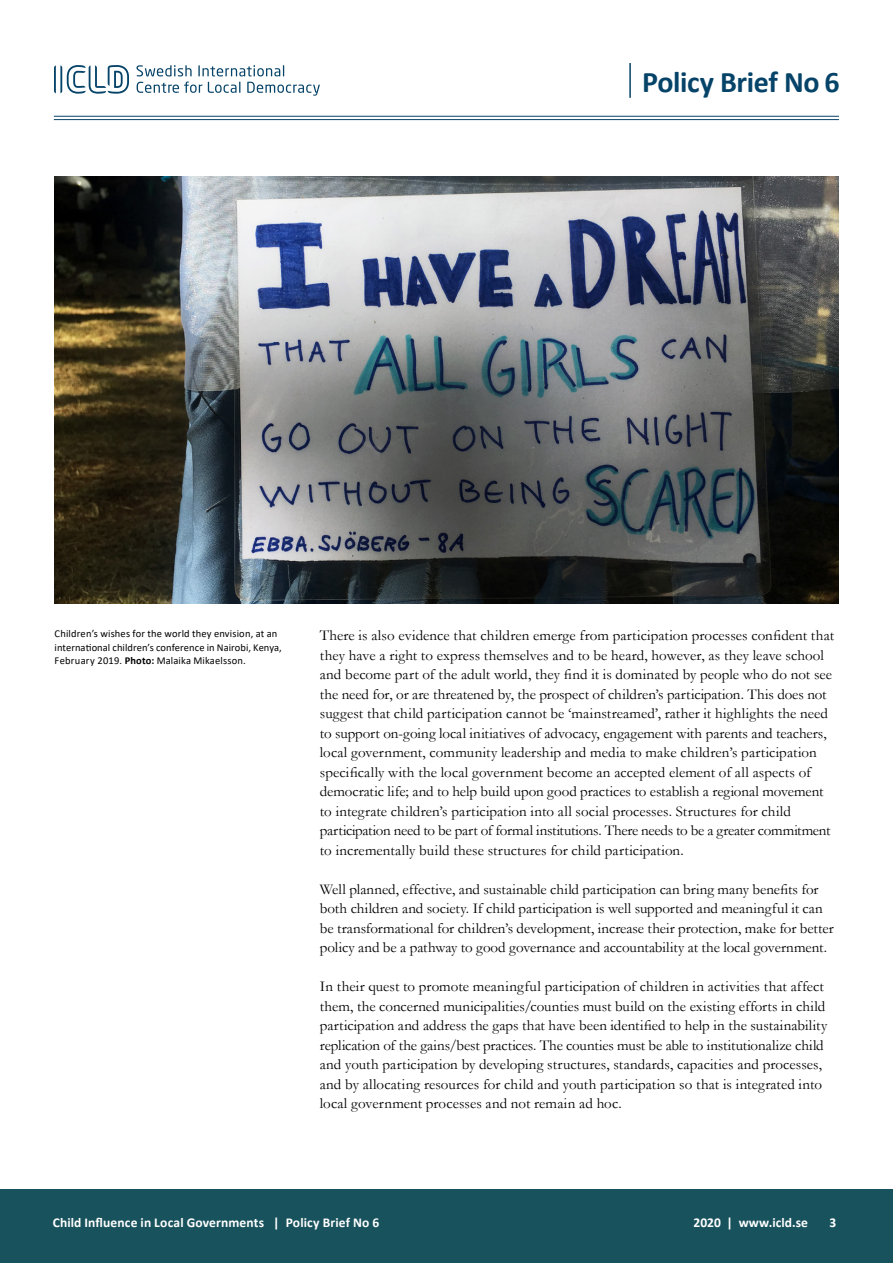
<style>
.page{position:relative;width:893px;height:1263px;background:#fff}
.page>*{position:absolute;margin:0;border:0;box-sizing:border-box;transform-origin:0 0}
.t1{font:700 30px "Calibri";letter-spacing:-.015em;color:#064368}
.t2{font:15px/19.5px "Garamond";color:#000}
.t3{font:700 13.5px "Calibri";letter-spacing:.01em;color:#fff}
.t4{font:10.5px/13.5px "Calibri";letter-spacing:.01em;color:#000}
.s1{font-weight:700}
</style>
<div class="page">
<div style="left:0;top:1189px;width:893px;height:74px;background:#18525d"></div>
<hr style="left:54px;top:119px;width:785px;height:1px;background:#064368">
<hr style="left:54px;top:116px;width:785px;height:1px;background:#064368">
<hr style="left:629px;top:63px;width:2px;height:35px;background:#064368">
<svg style="left:54px;top:65px;width:75px;height:29px"></svg>
<svg style="left:247px;top:82px;width:73px;height:14px"></svg>
<svg style="left:208px;top:82px;width:32px;height:11px"></svg>
<svg style="left:198px;top:65px;width:86px;height:11px"></svg>
<svg style="left:136px;top:65px;width:56px;height:11px"></svg>
<svg style="left:137px;top:82px;width:65px;height:11px"></svg>
<img style="left:55px;top:176px;width:783px;height:428px">
<h1 class="t1" style="left:642px;top:60px;width:199px">Policy Brief No 6</h1>
<p class="t4" style="left:55px;top:627px;width:229px">Children’s wishes for the world they envision, at an international children’s conference in Nairobi, Kenya,<br>February 2019. <span class="s1">Photo:</span> Malaika Mikaelsson.</p>
<p class="t2" style="left:320px;top:625px;width:516px">There is also evidence that children emerge from participation processes confident that they have a right to express themselves and to be heard, however, as they leave school and become part of the adult world, they find it is dominated by people who do not see the need for, or are threatened by, the prospect of children’s participation. This does not suggest that child participation cannot be ‘mainstreamed’, rather it highlights the need to support on-going local initiatives of advocacy, engagement with parents and teachers, local government, community leadership and media to make children’s participation specifically with the local government become an accepted element of all aspects of democratic life; and to help build upon good practices to establish a regional movement to integrate children’s participation into all social processes. Structures for child participation need to be part of formal institutions. There needs to be a greater commitment to incrementally build these structures for child participation.</p>
<p class="t2" style="left:320px;top:879px;width:515px">Well planned, effective, and sustainable child participation can bring many benefits for both children and society. If child participation is well supported and meaningful it can be transformational for children’s development, increase their protection, make for better policy and be a pathway to good governance and accountability at the local government.</p>
<p class="t2" style="left:320px;top:976px;width:509px">In their quest to promote meaningful participation of children in activities that affect them, the concerned municipalities/counties must build on the existing efforts in child participation and address the gaps that have been identified to help in the sustainability replication of the gains/best practices. The counties must be able to institutionalize child and youth participation by developing structures, standards, capacities and processes, and by allocating resources for child and youth participation so that is integrated into local government processes and not remain ad hoc.</p>
<p class="t3" style="left:53px;top:1213px;width:328px">Child Influence in Local Governments | Policy Brief No 6</p>
<p class="t3" style="left:694px;top:1213px;width:116px">2020 | www.icld.se</p>
<p class="t3" style="left:829px;top:1213px;width:8px">3</p>
</div>
